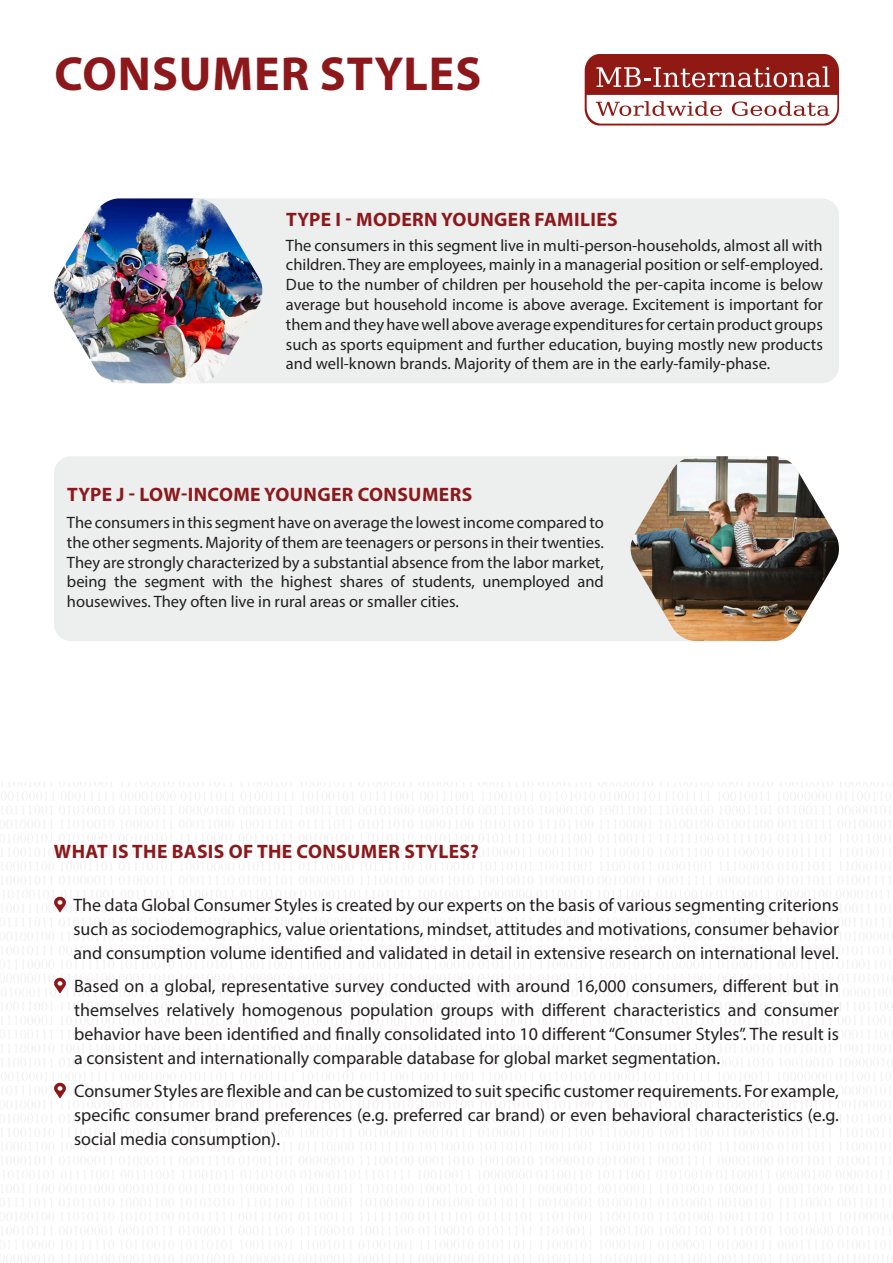
<style>
.page{position:relative;width:893px;height:1263px;background:#fff}
.page>*{position:absolute;margin:0;border:0;box-sizing:border-box;transform-origin:0 0}
.t1{font:700 48px "Myriad Pro";letter-spacing:.02em;color:#8c181b}
.t2{font:700 19.5px "Myriad Pro";letter-spacing:.02em;color:#8c181b}
.t3{font:18px/24px "Myriad Pro";color:#231f20;text-align:justify}
.t4{font:16.5px/19.8px "Myriad Pro";color:#231f20;text-align:justify}
</style>
<div class="page">
<div style="left:145px;top:198px;width:694px;height:185px;background:#edeeee;border-radius:17px"></div>
<svg style="left:585px;top:54px;width:254px;height:71px"></svg>
<img style="left:54px;top:198px;width:209px;height:185px">
<div style="left:54px;top:456px;width:694px;height:185px;background:#edeeee;border-radius:17px"></div>
<img style="left:630px;top:456px;width:209px;height:185px">
<img style="left:1px;top:782px;width:892px;height:481px">
<img style="left:54px;top:897px;width:13px;height:16px">
<img style="left:54px;top:978px;width:13px;height:16px">
<img style="left:54px;top:1083px;width:13px;height:16px">
<h1 class="t1" style="left:54px;top:45px;width:428px">CONSUMER STYLES</h1>
<p class="t2" style="left:286px;top:208px;width:333px">TYPE I - MODERN YOUNGER FAMILIES</p>
<p class="t4" style="left:286px;top:236px;width:538px">The consumers in this segment live in multi-person-households, almost all with children. They are employees, mainly in a managerial position or self-employed.<br>Due to the number of children per household the per-capita income is below average but household income is above average. Excitement is important for them and they have well above average expenditures for certain product groups such as sports equipment and further education, buying mostly new products and well-known brands. Majority of them are in the early-family-phase.</p>
<p class="t2" style="left:67px;top:483px;width:406px">TYPE J - LOW-INCOME YOUNGER CONSUMERS</p>
<p class="t4" style="left:67px;top:514px;width:538px">The consumers in this segment have on average the lowest income compared to the other segments. Majority of them are teenagers or persons in their twenties.<br>They are strongly characterized by a substantial absence from the labor market, being the segment with the highest shares of students, unemployed and housewives. They often live in rural areas or smaller cities.</p>
<p class="t2" style="left:54px;top:839px;width:426px">WHAT IS THE BASIS OF THE CONSUMER STYLES?</p>
<p class="t3" style="left:73px;top:894px;width:767px">The data Global Consumer Styles is created by our experts on the basis of various segmenting criterions such as sociodemographics, value orientations, mindset, attitudes and motivations, consumer behavior and consumption volume identified and validated in detail in extensive research on international level.</p>
<p class="t3" style="left:74px;top:975px;width:766px">Based on a global, representative survey conducted with around 16,000 consumers, different but in themselves relatively homogenous population groups with different characteristics and consumer behavior have been identified and finally consolidated into 10 different “Consumer Styles”. The result is a consistent and internationally comparable database for global market segmentation.</p>
<p class="t3" style="left:74px;top:1080px;width:766px">Consumer Styles are flexible and can be customized to suit specific customer requirements. For example, specific consumer brand preferences (e.g. preferred car brand) or even behavioral characteristics (e.g. social media consumption).</p>
</div>
